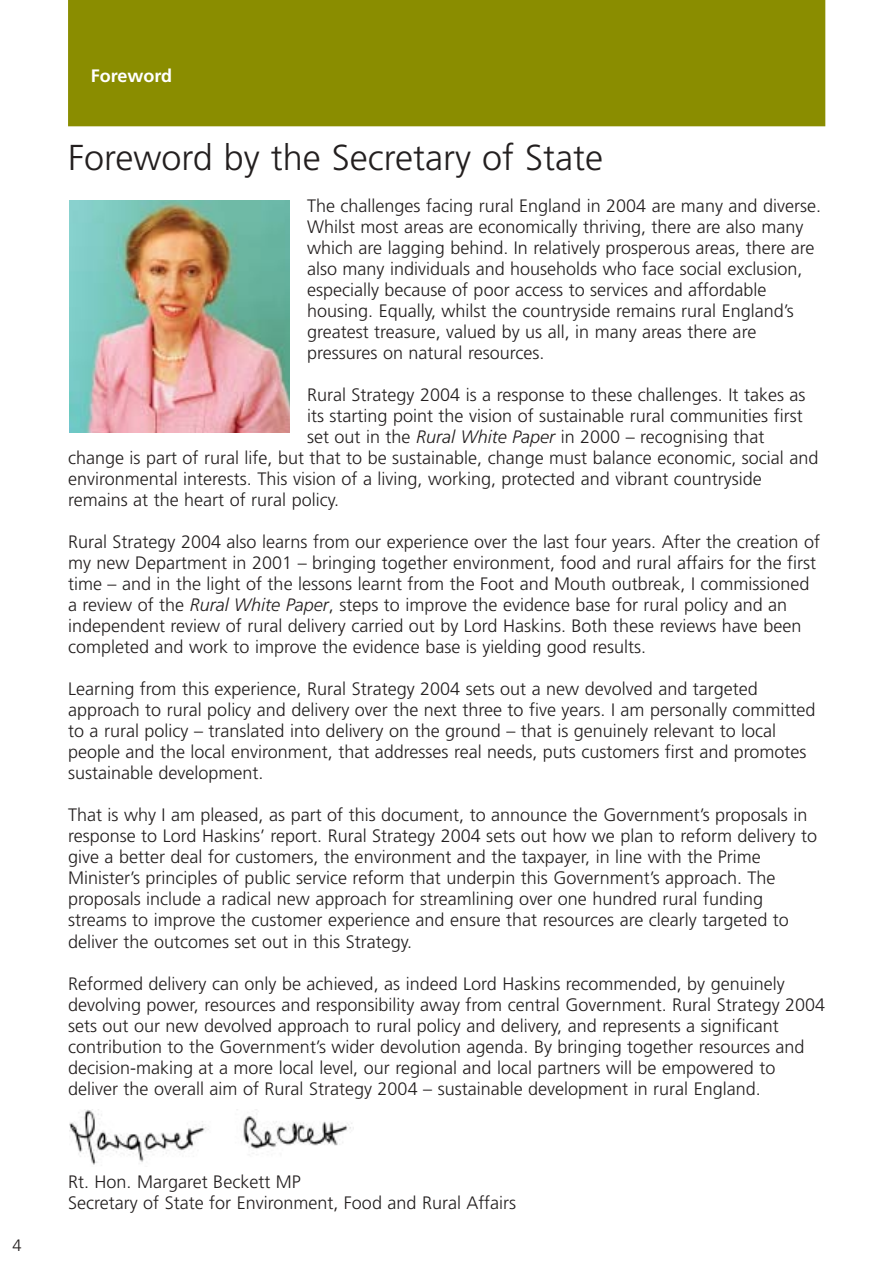
<style>
.page{position:relative;width:893px;height:1262px;background:#fff}
.page>*{position:absolute;margin:0;border:0;box-sizing:border-box;transform-origin:0 0}
.t1{font:300 36px "Frutiger";color:#231f1f}
.t2{font:300 18px/21px "Frutiger";color:#231f1f}
.t3{font:700 18px "Frutiger";color:#fff}
.t4{font:300 16.5px "Frutiger";color:#231f1f}
.s1{font-style:italic}
</style>
<div class="page">
<div style="left:68px;top:0;width:757px;height:126px;background:#8a8d00"></div>
<img style="left:70px;top:1109px;width:282px;height:56px">
<img style="left:70px;top:200px;width:219px;height:232px">
<p class="t4" style="left:12px;top:1238px;width:11px">4</p>
<p class="t3" style="left:91px;top:69px;width:83px">Foreword</p>
<h1 class="t1" style="left:68px;top:143px;width:536px">Foreword by the Secretary of State</h1>
<p class="t2" style="left:307px;top:197px;width:515px">The challenges facing rural England in 2004 are many and diverse.<br>Whilst most areas are economically thriving, there are also many which are lagging behind. In relatively prosperous areas, there are also many individuals and households who face social exclusion, especially because of poor access to services and affordable housing. Equally, whilst the countryside remains rural England’s greatest treasure, valued by us all, in many areas there are pressures on natural resources.</p>
<p class="t2" style="left:307px;top:386px;width:500px">Rural Strategy 2004 is a response to these challenges. It takes as</p>
<p class="t2" style="left:307px;top:407px;width:497px">its starting point the vision of sustainable rural communities first</p>
<p class="t2" style="left:307px;top:428px;width:459px">set out in the <span class="s1">Rural White Paper</span> in 2000 – recognising that</p>
<p class="t2" style="left:68px;top:449px;width:751px">change is part of rural life, but that to be sustainable, change must balance economic, social and</p>
<p class="t2" style="left:68px;top:470px;width:695px">environmental interests. This vision of a living, working, protected and vibrant countryside</p>
<p class="t2" style="left:68px;top:491px;width:272px">remains at the heart of rural policy.</p>
<p class="t2" style="left:68px;top:533px;width:753px">Rural Strategy 2004 also learns from our experience over the last four years. After the creation of my new Department in 2001 – bringing together environment, food and rural affairs for the first time – and in the light of the lessons learnt from the Foot and Mouth outbreak, I commissioned a review of the <span class="s1">Rural White Paper</span>, steps to improve the evidence base for rural policy and an independent review of rural delivery carried out by Lord Haskins. Both these reviews have been completed and work to improve the evidence base is yielding good results.</p>
<p class="t2" style="left:68px;top:680px;width:749px">Learning from this experience, Rural Strategy 2004 sets out a new devolved and targeted approach to rural policy and delivery over the next three to five years. I am personally committed to a rural policy – translated into delivery on the ground – that is genuinely relevant to local people and the local environment, that addresses real needs, puts customers first and promotes sustainable development.</p>
<p class="t2" style="left:68px;top:806px;width:750px">That is why I am pleased, as part of this document, to announce the Government’s proposals in response to Lord Haskins’ report. Rural Strategy 2004 sets out how we plan to reform delivery to give a better deal for customers, the environment and the taxpayer, in line with the Prime Minister’s principles of public service reform that underpin this Government’s approach. The proposals include a radical new approach for streamlining over one hundred rural funding streams to improve the customer experience and ensure that resources are clearly targeted to deliver the outcomes set out in this Strategy.</p>
<p class="t2" style="left:68px;top:974px;width:758px">Reformed delivery can only be achieved, as indeed Lord Haskins recommended, by genuinely devolving power, resources and responsibility away from central Government. Rural Strategy 2004 sets out our new devolved approach to rural policy and delivery, and represents a significant contribution to the Government’s wider devolution agenda. By bringing together resources and decision-making at a more local level, our regional and local partners will be empowered to deliver the overall aim of Rural Strategy 2004 – sustainable development in rural England.</p>
<p class="t2" style="left:68px;top:1172px;width:449px">Rt. Hon. Margaret Beckett MP<br>Secretary of State for Environment, Food and Rural Affairs</p>
</div>
